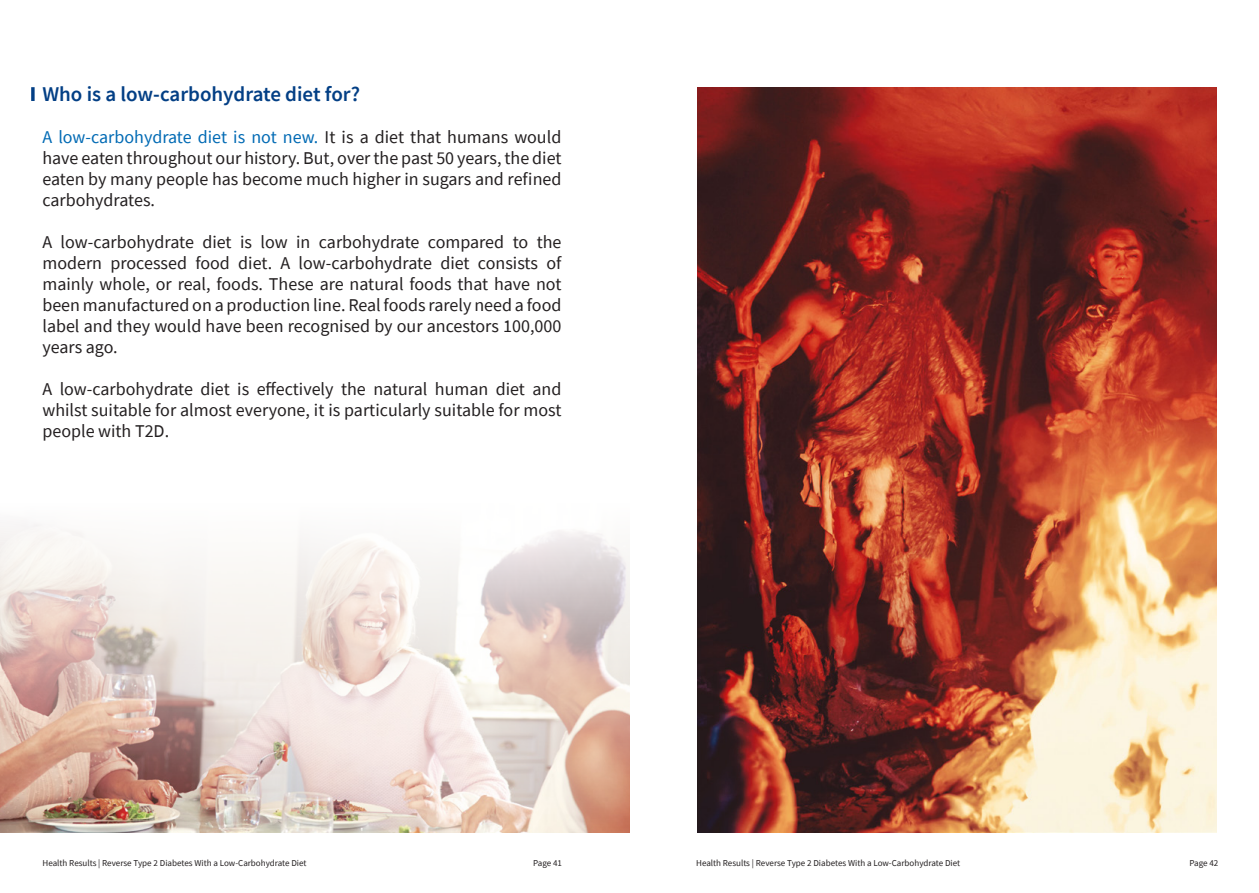
<style>
.page{position:relative;width:1259px;height:893px;background:#fff}
.page>*{position:absolute;margin:0;border:0;box-sizing:border-box;transform-origin:0 0}
.t1{font:600 21px "Source Sans Pro";color:#033f85}
.t2{font:18px/21px "Source Sans Pro";color:#231f20;text-align:justify}
.t3{font:9px "Source Sans Pro";color:#231f20}
.s1{color:#006ab4}
</style>
<div class="page">
<img style="left:697px;top:88px;width:519px;height:744px">
<svg style="left:31px;top:87px;width:4px;height:14px"></svg>
<img style="left:0;top:524px;width:629px;height:308px">
<p class="t1" style="left:42px;top:80px;width:319px">Who is a low-carbohydrate diet for?</p>
<p class="t2" style="left:42px;top:126px;width:520px"><span class="s1">A low-carbohydrate diet is not new.</span> It is a diet that humans would have eaten throughout our history. But, over the past 50 years, the diet eaten by many people has become much higher in sugars and refined carbohydrates.</p>
<p class="t2" style="left:42px;top:231px;width:520px">A low-carbohydrate diet is low in carbohydrate compared to the modern processed food diet. A low-carbohydrate diet consists of mainly whole, or real, foods. These are natural foods that have not been manufactured on a production line. Real foods rarely need a food label and they would have been recognised by our ancestors 100,000 years ago.</p>
<p class="t2" style="left:42px;top:378px;width:520px">A low-carbohydrate diet is effectively the natural human diet and whilst suitable for almost everyone, it is particularly suitable for most people with T2D.</p>
<p class="t3" style="left:43px;top:858px;width:265px">Health Results | Reverse Type 2 Diabetes With a Low-Carbohydrate Diet</p>
<p class="t3" style="left:533px;top:857px;width:30px">Page 41</p>
<p class="t3" style="left:696px;top:858px;width:265px">Health Results | Reverse Type 2 Diabetes With a Low-Carbohydrate Diet</p>
<p class="t3" style="left:1189px;top:857px;width:30px">Page 42</p>
</div>
